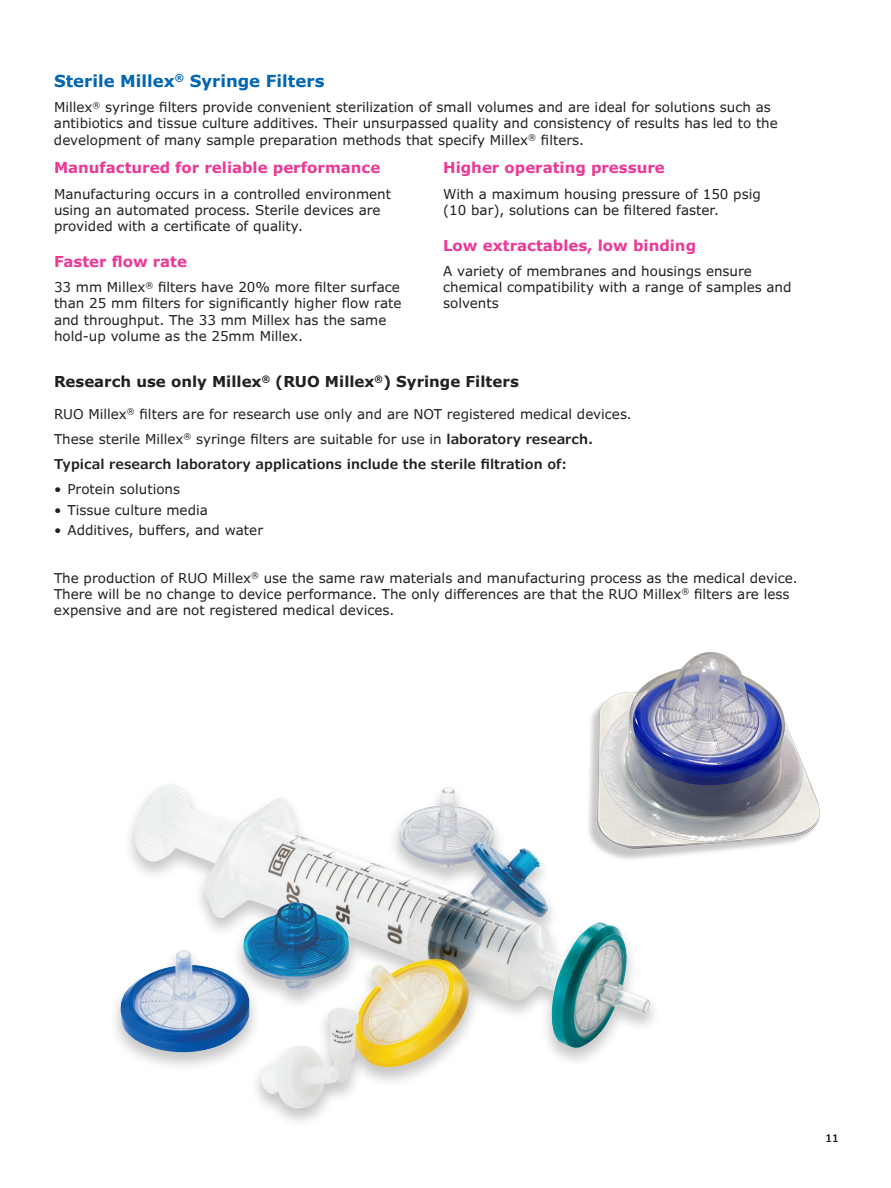
<style>
.page{position:relative;width:891px;height:1188px;background:#fff}
.page>*{position:absolute;margin:0;border:0;box-sizing:border-box;transform-origin:0 0}
.t1{font:700 16.5px "Verdana Pro";color:#0166b3}
.t2{font:700 15px "Verdana Pro";color:#ed3896}
.t3{font:700 15px "Verdana Pro";color:#231f20}
.t4{font:13.5px/16.2px "Verdana Pro";color:#231f20}
.t5{font:10.5px "Verdana Pro";color:#231f20}
.s1{font-weight:600}
</style>
<div class="page">
<img style="left:114px;top:784px;width:541px;height:338px">
<img style="left:540px;top:652px;width:280px;height:214px">
<p class="t1" style="left:54px;top:70px;width:272px">Sterile Millex<sup>®</sup> Syringe Filters</p>
<p class="t4" style="left:54px;top:99px;width:725px">Millex<sup>®</sup> syringe filters provide convenient sterilization of small volumes and are ideal for solutions such as antibiotics and tissue culture additives. Their unsurpassed quality and consistency of results has led to the development of many sample preparation methods that specify Millex<sup>®</sup> filters.</p>
<p class="t2" style="left:54px;top:158px;width:328px">Manufactured for reliable performance</p>
<p class="t2" style="left:443px;top:158px;width:223px">Higher operating pressure</p>
<p class="t4" style="left:443px;top:186px;width:319px">With a maximum housing pressure of 150 psig (10 bar), solutions can be filtered faster.</p>
<p class="t2" style="left:443px;top:236px;width:254px">Low extractables, low binding</p>
<p class="t4" style="left:443px;top:263px;width:350px">A variety of membranes and housings ensure chemical compatibility with a range of samples and solvents</p>
<p class="t4" style="left:54px;top:151px;width:339px;line-height:29px">.<br>Manufacturing occurs in a controlled environment</p>
<p class="t4" style="left:54px;top:202px;width:328px">using an automated process. Sterile devices are provided with a certificate of quality.</p>
<p class="t2" style="left:54px;top:252px;width:135px">Faster flow rate</p>
<p class="t4" style="left:54px;top:279px;width:349px">33 mm Millex<sup>®</sup> filters have 20% more filter surface than 25 mm filters for significantly higher flow rate and throughput. The 33 mm Millex has the same hold-up volume as the 25mm Millex.</p>
<p class="t3" style="left:54px;top:372px;width:466px">Research use only Millex<sup>®</sup> (RUO Millex<sup>®</sup>) Syringe Filters</p>
<p class="t4" style="left:54px;top:401px;width:579px;line-height:25.2px">RUO Millex<sup>®</sup> filters are for research use only and are NOT registered medical devices.<br>These sterile Millex<sup>®</sup> syringe filters are suitable for use in <span class="s1">laboratory research.<br>Typical research laboratory applications include the sterile filtration of:</span></p>
<p class="t4" style="left:54px;top:481px;width:128px">• Protein solutions</p>
<p class="t4" style="left:54px;top:502px;width:155px">• Tissue culture media</p>
<p class="t4" style="left:54px;top:522px;width:211px">• Additives, buffers, and water</p>
<p class="t4" style="left:54px;top:570px;width:745px">The production of RUO Millex<sup>®</sup> use the same raw materials and manufacturing process as the medical device.<br>There will be no change to device performance. The only differences are that the RUO Millex<sup>®</sup> filters are less expensive and are not registered medical devices.</p>
<p class="t5" style="left:825px;top:1131px;width:15px">11</p>
</div>
